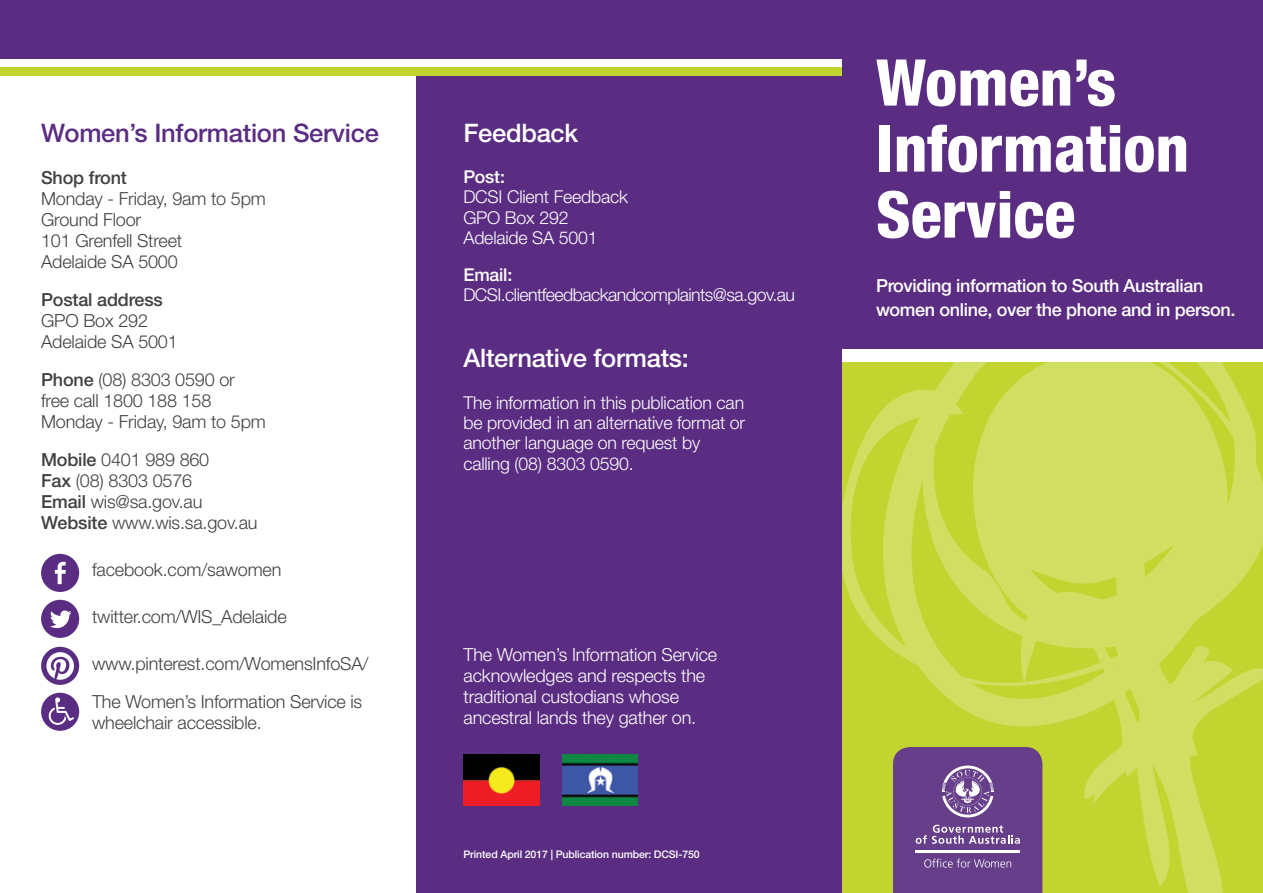
<style>
.page{position:relative;width:1263px;height:893px;background:#fff}
.page>*{position:absolute;margin:0;border:0;box-sizing:border-box;transform-origin:0 0}
.t1{font:800 condensed 64.5px/66px "Helvetica Neue LT Std";color:#fff}
.t2{font:500 25.5px "Helvetica Neue LT Std";letter-spacing:-.01em;color:#fff}
.t3{font:500 25.5px "Helvetica Neue LT Std";letter-spacing:-.01em;color:#5b2d82}
.t4{font:300 18px/21px "Helvetica Neue LT Std";letter-spacing:-.01em;color:#414042}
.t5{font:300 18px/21px "Helvetica Neue LT Std";letter-spacing:-.01em;color:#fff}
.t6{font:500 18px/24px "Helvetica Neue LT Std";letter-spacing:-.02em;color:#fff}
.t7{font:500 18px "Helvetica Neue LT Std";letter-spacing:-.01em;color:#414042}
.t8{font:300 17.7px/20.5px "Helvetica Neue LT Std";letter-spacing:-.01em;color:#fff}
.t9{font:300 17.7px "Helvetica Neue LT Std";letter-spacing:-.03em;color:#fff}
.t10{font:500 17.7px "Helvetica Neue LT Std";letter-spacing:-.01em;color:#fff}
.t11{font:500 10.5px "Helvetica Neue LT Std";letter-spacing:-.01em;color:#fff}
.s1{font-weight:500}
</style>
<div class="page">
<div style="left:417px;top:68px;width:846px;height:825px;background:#5b2d82"></div>
<div style="left:0;top:0;width:842px;height:59px;background:#5b2d82"></div>
<div style="left:0;top:67px;width:1263px;height:8px;background:#c1d42f"></div>
<div style="left:842px;top:0;width:421px;height:893px;background:#5b2d82"></div>
<div style="left:842px;top:351px;width:421px;height:542px;background:#c1d42f"></div>
<svg style="left:842px;top:361px;width:421px;height:366px;fill:#d0de62"></svg>
<svg style="left:1084px;top:602px;width:179px;height:291px"></svg>
<svg style="left:1020px;top:482px;width:213px;height:296px;fill:#d0de62"></svg>
<div style="left:842px;top:349px;width:421px;height:12px;background:#fff"></div>
<svg style="left:893px;top:747px;width:149px;height:146px;background:#734e92"></svg>
<img style="left:463px;top:755px;width:76px;height:51px">
<img style="left:562px;top:755px;width:76px;height:51px">
<div style="left:41px;top:693px;width:38px;height:38px;background:#5b2d82;border-radius:50%"></div>
<svg style="left:49px;top:697px;width:25px;height:28px"></svg>
<div style="left:41px;top:554px;width:38px;height:38px;background:#5b2d82;border-radius:50%"></div>
<svg style="left:55px;top:562px;width:11px;height:22px"></svg>
<div style="left:41px;top:600px;width:38px;height:38px;background:#5b2d82;border-radius:50%"></div>
<svg style="left:50px;top:610px;width:22px;height:18px"></svg>
<div style="left:41px;top:647px;width:38px;height:38px;background:#5b2d82;border-radius:50%"></div>
<svg style="left:46px;top:652px;width:28px;height:28px"></svg>
<h2 class="t3" style="left:41px;top:117px;width:339px">Women’s Information Service</h2>
<p class="t7" style="left:41px;top:167px;width:87px">Shop front</p>
<p class="t4" style="left:41px;top:188px;width:226px">Monday - Friday, 9am to 5pm<br>Ground Floor<br>101 Grenfell Street<br>Adelaide SA 5000</p>
<p class="t7" style="left:41px;top:289px;width:123px">Postal address</p>
<p class="t4" style="left:41px;top:310px;width:138px">GPO Box 292<br>Adelaide SA 5001</p>
<p class="t4" style="left:41px;top:369px;width:226px"><span class="s1">Phone</span> (08) 8303 0590 or free call 1800 188 158<br>Monday - Friday, 9am to 5pm</p>
<p class="t4" style="left:41px;top:449px;width:218px"><span class="s1">Mobile</span> 0401 989 860<br><span class="s1">Fax</span> (08) 8303 0576<br><span class="s1">Email</span> wis@sa.gov.au<br><span class="s1">Website</span> www.wis.sa.gov.au</p>
<p class="t4" style="left:92px;top:559px;width:191px">facebook.com/sawomen</p>
<p class="t4" style="left:92px;top:606px;width:196px">twitter.com/WIS_Adelaide</p>
<p class="t4" style="left:92px;top:644px;width:278px;line-height:38px">www.pinterest.com/WomensInfoSA/<br>The Women’s Information Service is</p>
<p class="t4" style="left:92px;top:712px;width:171px">wheelchair accessible.</p>
<h2 class="t2" style="left:463px;top:117px;width:116px">Feedback</h2>
<p class="t10" style="left:463px;top:166px;width:43px">Post:</p>
<p class="t8" style="left:463px;top:186px;width:166px">DCSI Client Feedback<br>GPO Box 292<br>Adelaide SA 5001</p>
<p class="t10" style="left:463px;top:264px;width:50px">Email:</p>
<p class="t9" style="left:463px;top:284px;width:333px">DCSI.clientfeedbackandcomplaints@sa.gov.au</p>
<h2 class="t2" style="left:463px;top:343px;width:227px">Alternative formats:</h2>
<p class="t8" style="left:463px;top:392px;width:283px">The information in this publication can be provided in an alternative format or another language on request by calling (08) 8303 0590.</p>
<p class="t5" style="left:463px;top:644px;width:255px">The Women’s Information Service acknowledges and respects the traditional custodians whose ancestral lands they gather on.</p>
<p class="t11" style="left:463px;top:848px;width:238px">Printed April 2017 | Publication number: DCSI-750</p>
<h1 class="t1" style="left:876px;top:49px;width:315px">Women’s<br>Information<br>Service</h1>
<p class="t6" style="left:876px;top:273px;width:361px">Providing information to South Australian women online, over the phone and in person.</p>
</div>
